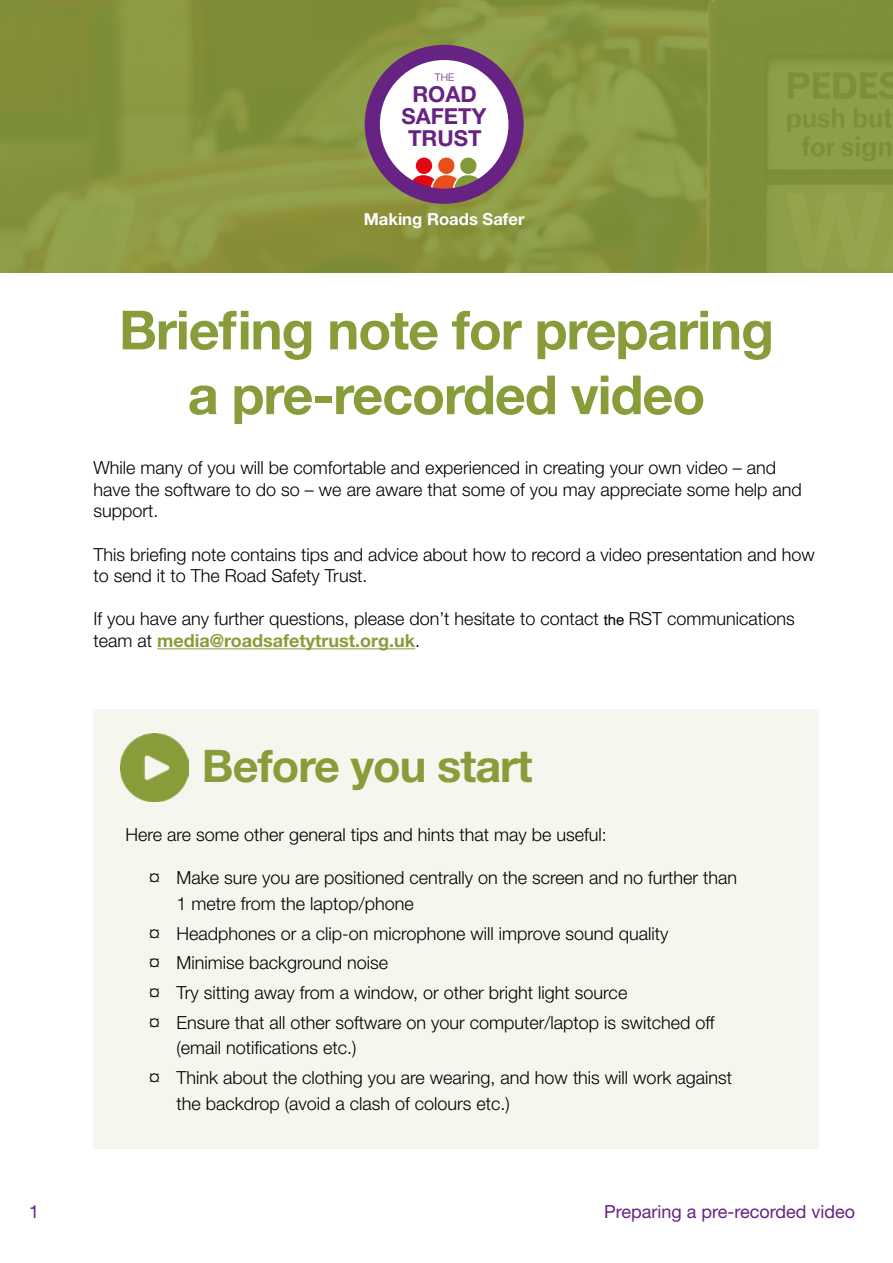
<style>
.page{position:relative;width:893px;height:1263px;background:#fff}
.page>*{position:absolute;margin:0;border:0;box-sizing:border-box;transform-origin:0 0}
.t1{font:700 54px/64.8px "Helvetica Neue LT Std";letter-spacing:-.02em;color:#899c3a;text-align:center}
.t2{font:700 45px "Helvetica Neue LT Std";letter-spacing:-.02em;color:#899c3a}
.t3{font:700 22.05px "Helvetica Neue LT Std";color:#662383}
.t4{font:300 18px/21.6px "Helvetica Neue LT Std";color:#000}
.t5{font:18px "Helvetica Neue LT Std";color:#662383}
.t6{font:700 16.65px "Helvetica Neue LT Std";color:#fff}
.t7{font:300 10.5px "Helvetica Neue LT Std";color:#662383}
.s1{font-family:"Helvetica";font-weight:400;font-size:15px}
.s2{font-weight:700;color:#899c3a}
</style>
<div class="page">
<svg style="left:0;top:0;width:893px;height:273px;background:#87943f"></svg>
<div style="left:376px;top:54px;width:137px;height:137px;background:#fff;border-radius:50%"></div>
<svg style="left:409px;top:157px;width:75px;height:31px"></svg>
<div style="left:461px;top:159px;width:14px;height:15px;background:#829938;border-radius:50%"></div>
<div style="left:365px;top:45px;width:159px;height:159px;border:15px solid #662383;border-radius:50%"></div>
<div style="left:94px;top:709px;width:725px;height:439px;background:#f6f6ef"></div>
<hr style="left:157px;top:648px;width:258px;height:1px;background:#899c3a">
<img style="left:120px;top:733px;width:68px;height:68px">
<p class="t7" style="left:435px;top:71px;width:21px">THE</p>
<p class="t3" style="left:412px;top:80px;width:66px">ROAD</p>
<p class="t3" style="left:401px;top:103px;width:86px">SAFETY</p>
<p class="t3" style="left:408px;top:125px;width:75px">TRUST</p>
<p class="t6" style="left:364px;top:209px;width:162px">Making Roads Safer</p>
<h1 class="t1" style="left:119px;top:296px;width:656px">Briefing note for preparing a pre-recorded video</h1>
<p class="t4" style="left:94px;top:457px;width:710px">While many of you will be comfortable and experienced in creating your own video – and have the software to do so – we are aware that some of you may appreciate some help and support.</p>
<p class="t4" style="left:94px;top:543px;width:723px">This briefing note contains tips and advice about how to record a video presentation and how to send it to The Road Safety Trust.</p>
<p class="t4" style="left:94px;top:608px;width:703px">If you have any further questions, please don’t hesitate to contact <span class="s1">the</span> RST communications team at <span class="s2">media@roadsafetytrust.org.uk</span>.</p>
<h2 class="t2" style="left:202px;top:738px;width:332px">Before you start</h2>
<p class="t4" style="left:125px;top:823px;width:483px">Here are some other general tips and hints that may be useful:</p>
<p class="t4" style="left:176px;top:865px;width:562px;line-height:25.5px;text-indent:-27px">¤ Make sure you are positioned centrally on the screen and no further than<br>1 metre from the laptop/phone</p>
<p class="t4" style="left:149px;top:918px;width:567px;line-height:29.7px">¤ Headphones or a clip-on microphone will improve sound quality<br>¤ Minimise background noise<br>¤ Try sitting away from a window, or other bright light source<br>¤ Ensure that all other software on your computer/laptop is switched off</p>
<p class="t4" style="left:149px;top:1033px;width:584px;line-height:29.7px;text-indent:27px">(email notifications etc.)<br>¤ Think about the clothing you are wearing, and how this will work against</p>
<p class="t4" style="left:176px;top:1092px;width:335px">the backdrop (avoid a clash of colours etc.)</p>
<p class="t5" style="left:29px;top:1201px;width:12px">1</p>
<p class="t5" style="left:604px;top:1201px;width:253px">Preparing a pre-recorded video</p>
</div>
